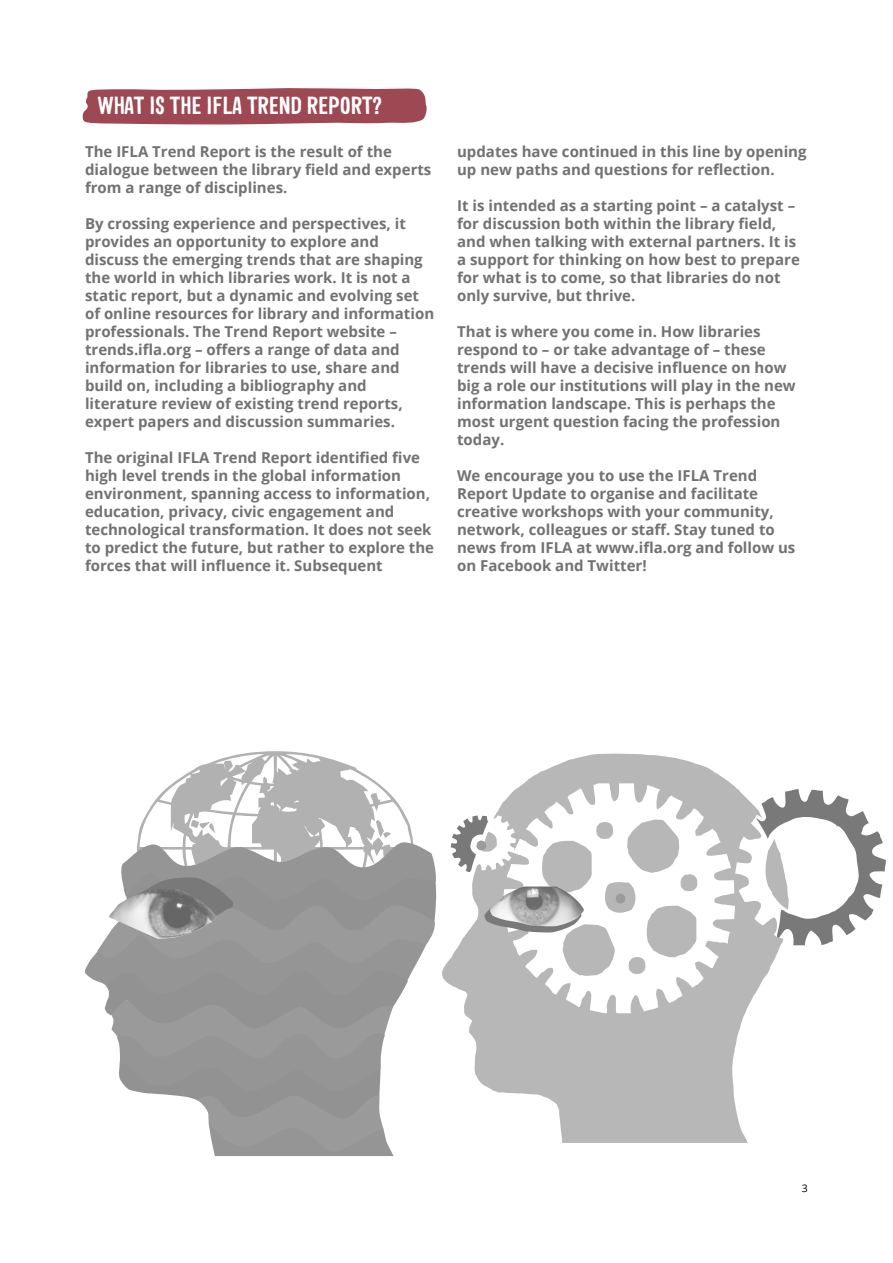
<style>
.page{position:relative;width:893px;height:1263px;background:#fff}
.page>*{position:absolute;margin:0;border:0;box-sizing:border-box;transform-origin:0 0}
.t1{font:700 24px "Sini";color:#fff}
.t2{font:700 15px/18px "Open Sans";color:#737172}
.t3{font:10.5px "Open Sans";color:#000}
</style>
<div class="page">
<svg style="left:82px;top:88px;width:345px;height:36px;background:#a2535d"></svg>
<svg style="left:446px;top:753px;width:335px;height:390px;fill:#b7b7b7"></svg>
<svg style="left:503px;top:783px;width:232px;height:230px"></svg>
<svg style="left:737px;top:753px;width:149px;height:192px"></svg>
<svg style="left:476px;top:756px;width:32px;height:33px"></svg>
<svg style="left:751px;top:976px;width:30px;height:94px"></svg>
<svg style="left:451px;top:815px;width:37px;height:57px"></svg>
<svg style="left:616px;top:893px;width:10px;height:10px"></svg>
<svg style="left:484px;top:888px;width:98px;height:45px"></svg>
<img style="left:490px;top:886px;width:94px;height:41px">
<svg style="left:143px;top:751px;width:265px;height:69px"></svg>
<svg style="left:85px;top:820px;width:351px;height:336px"></svg>
<img style="left:109px;top:889px;width:110px;height:50px">
<h1 class="t1" style="left:98px;top:91px;width:286px">WHAT IS THE IFLA TREND REPORT?</h1>
<p class="t2" style="left:85px;top:142px;width:348px">The IFLA Trend Report is the result of the dialogue between the library field and experts from a range of disciplines.</p>
<p class="t2" style="left:85px;top:214px;width:351px">By crossing experience and perspectives, it provides an opportunity to explore and discuss the emerging trends that are shaping the world in which libraries work. It is not a static report, but a dynamic and evolving set of online resources for library and information professionals. The Trend Report website – trends.ifla.org – offers a range of data and information for libraries to use, share and build on, including a bibliography and literature review of existing trend reports, expert papers and discussion summaries.</p>
<p class="t2" style="left:85px;top:448px;width:351px">The original IFLA Trend Report identified five high level trends in the global information environment, spanning access to information, education, privacy, civic engagement and technological transformation. It does not seek to predict the future, but rather to explore the forces that will influence it. Subsequent</p>
<p class="t2" style="left:457px;top:142px;width:351px">updates have continued in this line by opening up new paths and questions for reflection.</p>
<p class="t2" style="left:457px;top:196px;width:344px">It is intended as a starting point – a catalyst – for discussion both within the library field, and when talking with external partners. It is a support for thinking on how best to prepare for what is to come, so that libraries do not only survive, but thrive.</p>
<p class="t2" style="left:457px;top:322px;width:340px">That is where you come in. How libraries respond to – or take advantage of – these trends will have a decisive influence on how big a role our institutions will play in the new information landscape. This is perhaps the most urgent question facing the profession today.</p>
<p class="t2" style="left:457px;top:466px;width:340px">We encourage you to use the IFLA Trend Report Update to organise and facilitate creative workshops with your community, network, colleagues or staff. Stay tuned to news from IFLA at www.ifla.org and follow us on Facebook and Twitter!</p>
<p class="t3" style="left:802px;top:1181px;width:8px">3</p>
</div>
